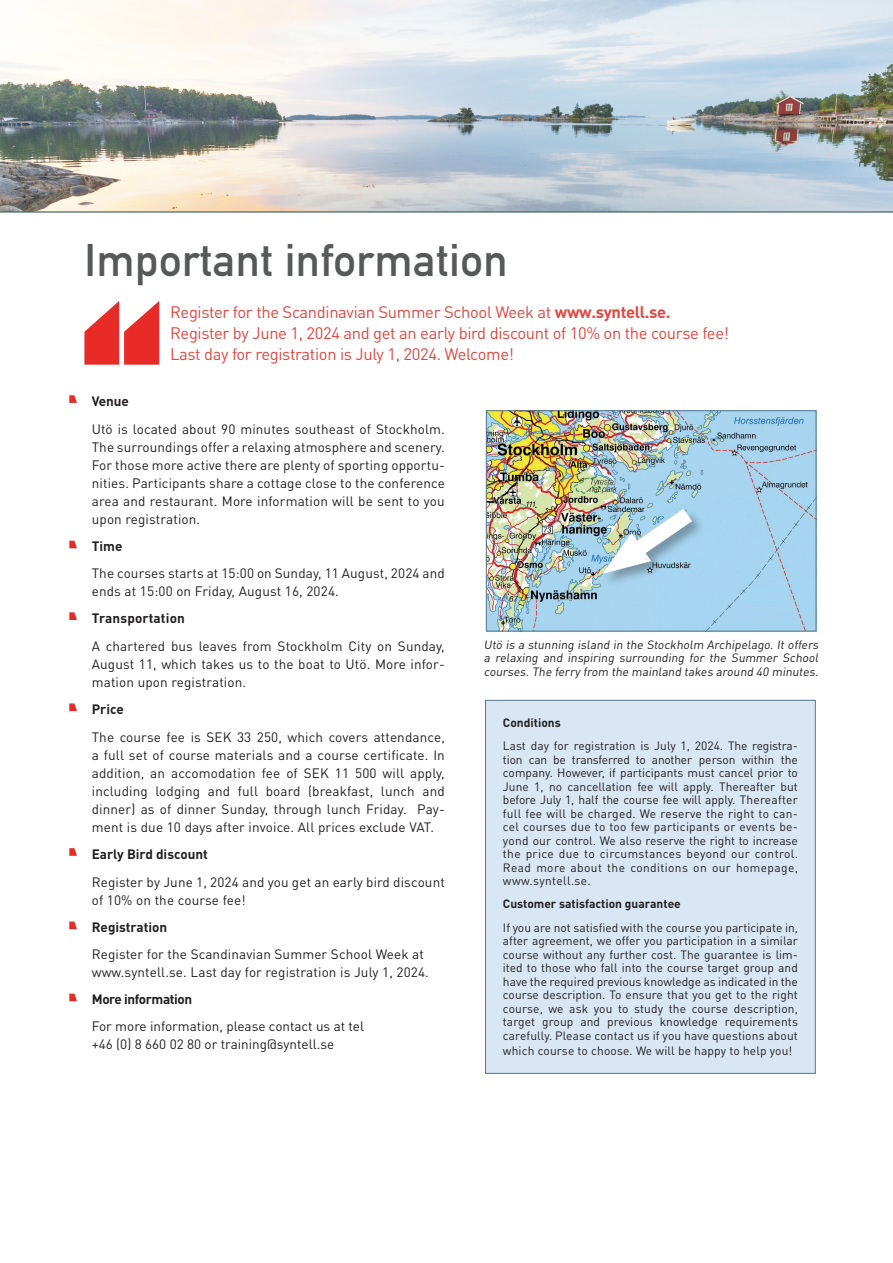
<style>
.page{position:relative;width:893px;height:1263px;background:#fff}
.page>*{position:absolute;margin:0;border:0;box-sizing:border-box;transform-origin:0 0}
.t1{font:45px "DIN Mittelschrift Std";letter-spacing:.01em;color:#57585a}
.rub{font:16.5px/21px "DIN Pro";letter-spacing:-.02em;color:#e14640}
.rub-2{font:13.5px/18px "DIN Pro";letter-spacing:.01em;color:#231f20}
.rub-3{font:700 13.5px "DIN Pro";color:#231f20}
.rub-4{font:700 13.5px "DIN Pro";letter-spacing:-.03em;color:#231f20}
.rub-5{font:12px/13.5px "DIN Pro";letter-spacing:.01em;color:#231f20;text-align:justify}
.rub-6{font:700 12px "DIN Pro";color:#231f20}
.s1{font-weight:700}
</style>
<div class="page">
<svg style="left:69px;top:395px;width:8px;height:8px"></svg>
<svg style="left:69px;top:921px;width:8px;height:8px"></svg>
<svg style="left:84px;top:301px;width:75px;height:64px"></svg>
<img style="left:488px;top:412px;width:326px;height:217px">
<div style="left:486px;top:410px;width:330px;height:221px;border:1px solid #55748e"></div>
<div style="left:486px;top:700px;width:329px;height:373px;background:#d9e7f5"></div>
<div style="left:485px;top:700px;width:331px;height:374px;border:1px solid #55748e"></div>
<div style="left:601px;top:508px;width:105px;height:79px;background:#a6d4ef"></div>
<svg style="left:602px;top:494px;width:107px;height:85px"></svg>
<svg style="left:69px;top:993px;width:8px;height:8px"></svg>
<svg style="left:69px;top:848px;width:8px;height:8px"></svg>
<svg style="left:69px;top:703px;width:8px;height:8px"></svg>
<svg style="left:69px;top:541px;width:8px;height:7px"></svg>
<svg style="left:69px;top:612px;width:8px;height:8px"></svg>
<svg style="left:0;top:0;width:893px;height:212px"></svg>
<p class="t1" style="left:84px;top:234px;width:425px">Important information</p>
<p class="rub" style="left:170px;top:301px;width:560px">Register for the Scandinavian Summer School Week at <span class="s1">www.syntell.se.<br></span>Register by June 1, 2024 and get an early bird discount of 10% on the course fee!<br>Last day for registration is July 1, 2024. Welcome!</p>
<p class="rub-3" style="left:92px;top:392px;width:39px">Venue</p>
<p class="rub-2" style="left:92px;top:419px;width:355px;text-align:justify">Utö is located about 90 minutes southeast of Stockholm.<br>The surroundings offer a relaxing atmosphere and scenery.<br>For those more active there are plenty of sporting opportu&shy;nities. Participants share a cottage close to the conference area and restaurant. More information will be sent to you upon registration.</p>
<p class="rub-3" style="left:92px;top:536px;width:32px">Time</p>
<p class="rub-2" style="left:92px;top:564px;width:355px">The courses starts at 15:00 on Sunday, 11 August, 2024 and ends at 15:00 on Friday, August 16, 2024.</p>
<p class="rub-3" style="left:92px;top:609px;width:95px">Transportation</p>
<p class="rub-2" style="left:92px;top:637px;width:355px;text-align:justify">A chartered bus leaves from Stockholm City on Sunday, August 11, which takes us to the boat to Utö. More infor&shy;mation upon registration.</p>
<p class="rub-3" style="left:92px;top:700px;width:33px">Price</p>
<p class="rub-2" style="left:92px;top:727px;width:355px;text-align:justify">The course fee is SEK 33 250, which covers attendance, a full set of course materials and a course certificate. In addition, an accomodation fee of SEK 11 500 will apply, including lodging and full board (breakfast, lunch and dinner) as of dinner Sunday, through lunch Friday. Pay&shy;ment is due 10 days after invoice. All prices exclude VAT.</p>
<p class="rub-3" style="left:92px;top:845px;width:118px">Early Bird discount</p>
<p class="rub-2" style="left:92px;top:872px;width:355px">Register by June 1, 2024 and you get an early bird discount of 10% on the course fee!</p>
<p class="rub-3" style="left:92px;top:917px;width:77px">Registration</p>
<p class="rub-2" style="left:92px;top:945px;width:339px">Register for the Scandinavian Summer School Week at www.syntell.se. Last day for registration is July 1, 2024.</p>
<p class="rub-4" style="left:92px;top:990px;width:102px">More information</p>
<p class="rub-2" style="left:92px;top:1017px;width:274px;line-height:17.2px">For more information, please contact us at tel +46 (0) 8 660 02 80 or training@syntell.se</p>
<p class="rub-5" style="left:484px;top:637px;width:338px">Utö is a stunning island in the Stockholm Archipelago. It offers a relaxing and inspiring surrounding for the Summer School courses. The ferry from the mainland takes around 40 minutes.</p>
<p class="rub-6" style="left:503px;top:714px;width:59px">Conditions</p>
<p class="rub-5" style="left:503px;top:738px;width:296px">Last day for registration is July 1, 2024. The registra&shy;tion can be transferred to another person within the company. However, if participants must cancel prior to June 1, no cancellation fee will apply. Thereafter but before July 1, half the course fee will apply. Thereafter full fee will be charged. We reserve the right to can&shy;cel courses due to too few participants or events be&shy;yond our control. We also reserve the right to increase the price due to circumstances beyond our control.<br>Read more about the conditions on our homepage, www.syntell.se.</p>
<p class="rub-6" style="left:503px;top:896px;width:179px">Customer satisfaction guarantee</p>
<p class="rub-5" style="left:503px;top:920px;width:297px">If you are not satisfied with the course you participate in, after agreement, we offer you participation in a similar course without any further cost. The guarantee is lim&shy;ited to those who fall into the course target group and have the required previous knowledge as indicated in the course description. To ensure that you get to the right course, we ask you to study the course description, target group and previous knowledge requirements carefully. Please contact us if you have questions about</p>
<p class="rub-5" style="left:503px;top:1043px;width:291px">which course to choose. We will be happy to help you!</p>
</div>
